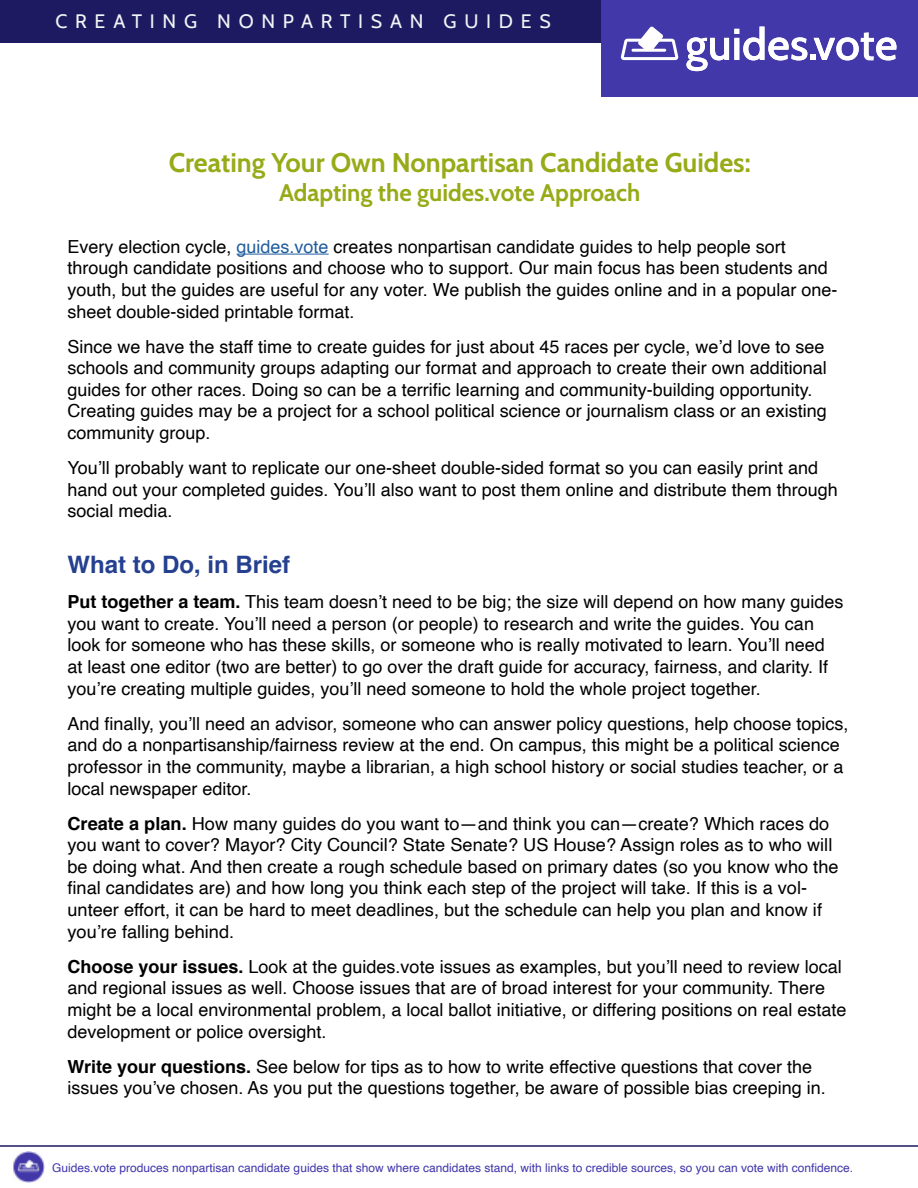
<style>
.page{position:relative;width:918px;height:1188px;background:#fff}
.page>*{position:absolute;margin:0;border:0;box-sizing:border-box;transform-origin:0 0}
.t1{font:27px "Cabin";color:#97aa17}
.t2{font:24px "Cabin";color:#97aa17}
.t3{font:700 24px "Helvetica";color:#25408f}
.t4{font:19.5px "Cabin";letter-spacing:.395em;color:#f2f4f6}
.t5{font:18px/21.6px "Helvetica";color:#000}
.t6{font:12px "Helvetica";color:#4036ab}
.s1{color:#215e9e}
.s2{font-weight:700}
</style>
<div class="page">
<hr style="left:237px;top:254px;width:92px;height:1px;background:#215e9e">
<div style="left:0;top:0;width:918px;height:43px;background:#1d1a62"></div>
<div style="left:602px;top:0;width:316px;height:97px;background:#4238aa"></div>
<svg style="left:686px;top:27px;width:210px;height:44px"></svg>
<svg style="left:621px;top:26px;width:58px;height:34px"></svg>
<img style="left:13px;top:1151px;width:31px;height:31px">
<hr style="left:0;top:1145px;width:918px;height:2px;background:#1c1961">
<p class="t4" style="left:56px;top:6px;width:497px">CREATING NONPARTISAN GUIDES</p>
<h1 class="t1" style="left:169px;top:142px;width:583px">Creating Your Own Nonpartisan Candidate Guides:</h1>
<h2 class="t2" style="left:279px;top:174px;width:363px">Adapting the guides.vote Approach</h2>
<p class="t5" style="left:68px;top:236px;width:772px">Every election cycle, <span class="s1">guides.vote</span> creates nonpartisan candidate guides to help people sort through candidate positions and choose who to support. Our main focus has been students and youth, but the guides are useful for any voter. We publish the guides online and in a popular one&shy;sheet double-sided printable format.</p>
<p class="t5" style="left:68px;top:336px;width:761px">Since we have the staff time to create guides for just about 45 races per cycle, we’d love to see schools and community groups adapting our format and approach to create their own additional guides for other races. Doing so can be a terrific learning and community-building opportunity.<br>Creating guides may be a project for a school political science or journalism class or an existing community group.</p>
<p class="t5" style="left:68px;top:458px;width:772px">You’ll probably want to replicate our one-sheet double-sided format so you can easily print and hand out your completed guides. You’ll also want to post them online and distribute them through social media.</p>
<h2 class="t3" style="left:68px;top:545px;width:224px">What to Do, in Brief</h2>
<p class="t5" style="left:68px;top:592px;width:778px"><span class="s2">Put together a team.</span> This team doesn’t need to be big; the size will depend on how many guides you want to create. You’ll need a person (or people) to research and write the guides. You can look for someone who has these skills, or someone who is really motivated to learn. You’ll need at least one editor (two are better) to go over the draft guide for accuracy, fairness, and clarity. If you’re creating multiple guides, you’ll need someone to hold the whole project together.</p>
<p class="t5" style="left:68px;top:713px;width:783px">And finally, you’ll need an advisor, someone who can answer policy questions, help choose topics, and do a nonpartisanship/fairness review at the end. On campus, this might be a political science professor in the community, maybe a librarian, a high school history or social studies teacher, or a local newspaper editor.</p>
<p class="t5" style="left:68px;top:813px;width:773px"><span class="s2">Create a plan.</span> How many guides do you want to—and think you can—create? Which races do you want to cover? Mayor? City Council? State Senate? US House? Assign roles as to who will be doing what. And then create a rough schedule based on primary dates (so you know who the final candidates are) and how long you think each step of the project will take. If this is a vol&shy;unteer effort, it can be hard to meet deadlines, but the schedule can help you plan and know if you’re falling behind.</p>
<p class="t5" style="left:68px;top:956px;width:781px"><span class="s2">Choose your issues.</span> Look at the guides.vote issues as examples, but you’ll need to review local and regional issues as well. Choose issues that are of broad interest for your community. There might be a local environmental problem, a local ballot initiative, or differing positions on real estate development or police oversight.</p>
<p class="t5" style="left:68px;top:1056px;width:760px"><span class="s2">Write your questions.</span> See below for tips as to how to write effective questions that cover the issues you’ve chosen. As you put the questions together, be aware of possible bias creeping in.</p>
<p class="t6" style="left:52px;top:1158px;width:803px">Guides.vote produces nonpartisan candidate guides that show where candidates stand, with links to credible sources, so you can vote with confidence.</p>
</div>
